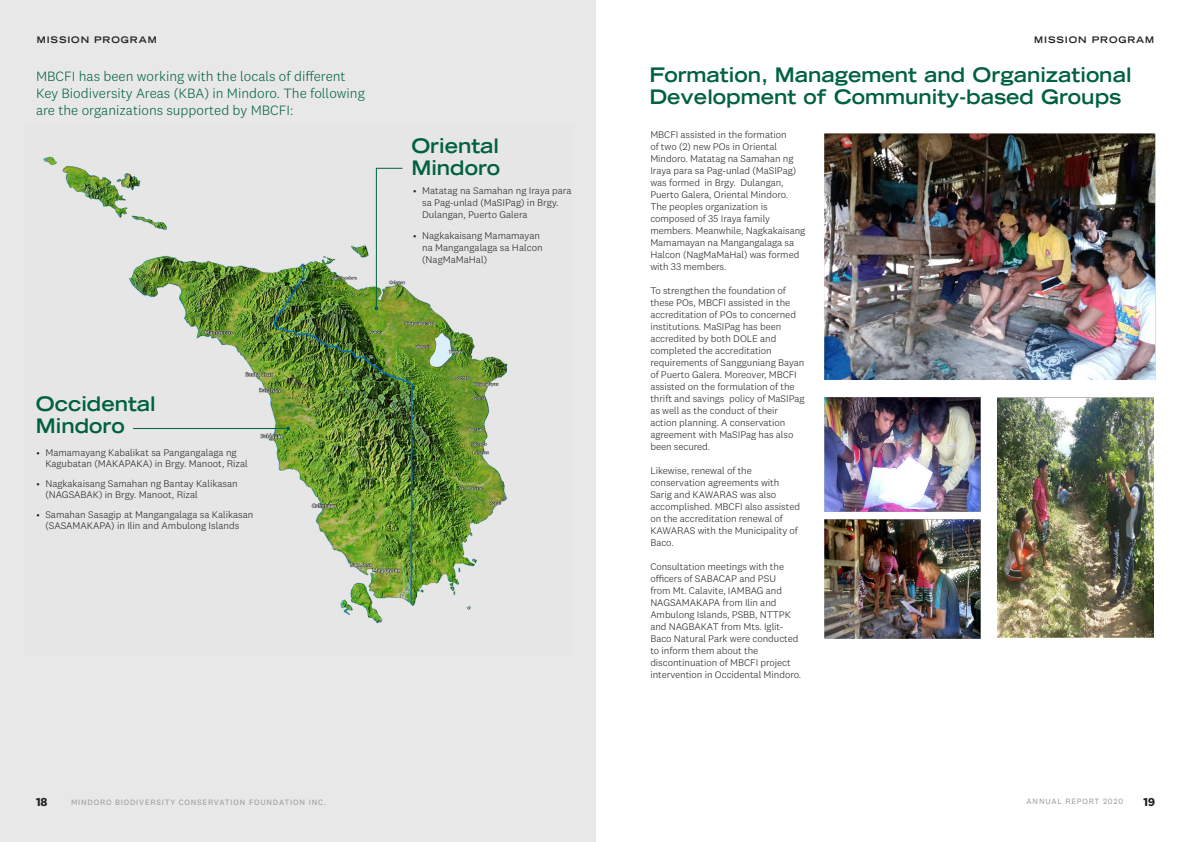
<style>
.page{position:relative;width:1191px;height:842px;background:#fff}
.page>*{position:absolute;margin:0;border:0;box-sizing:border-box;transform-origin:0 0}
.t1{font:700 expanded 20px/22px "Trade Gothic LT Std";color:#006140}
.t2{font:300 14px/16.8px "National 2";color:#006140}
.t3{font:700 12px "National 2";color:#231f20}
.t4{font:300 10px/12px "National 2";letter-spacing:-.005em;color:#241f21}
.t5{font:700 expanded 9px "Trade Gothic LT Std";letter-spacing:.1em;color:#241f21}
.t6{font:8px "National 2";letter-spacing:.1em;color:#939598}
</style>
<div class="page">
<div style="left:0;top:0;width:595px;height:842px;background:#e8e8e8"></div>
<img style="left:43px;top:156px;width:465px;height:468px">
<hr style="left:133px;top:428px;width:155px;height:1px;background:#006140">
<svg style="left:286px;top:426px;width:4px;height:4px"></svg>
<svg style="left:374px;top:167px;width:29px;height:143px"></svg>
<img style="left:824px;top:134px;width:331px;height:246px">
<img style="left:824px;top:398px;width:156px;height:113px">
<img style="left:998px;top:398px;width:156px;height:239px">
<img style="left:824px;top:519px;width:156px;height:119px">
<p class="t5" style="left:37px;top:34px;width:121px">MISSION PROGRAM</p>
<p class="t2" style="left:36px;top:68px;width:330px">MBCFI has been working with the locals of different<br>Key Biodiversity Areas (KBA) in Mindoro. The following are the organizations supported by MBCFI:</p>
<p class="t1" style="left:411px;top:134px;width:90px">Oriental<br>Mindoro</p>
<p class="t4" style="left:422px;top:185px;width:151px;text-indent:-9px">• Matatag na Samahan ng Iraya para sa Pag-unlad (MaSIPag) in Brgy.<br>Dulangan, Puerto Galera</p>
<p class="t4" style="left:422px;top:230px;width:122px;text-indent:-9px">• Nagkakaisang Mamamayan na Mangangalaga sa Halcon (NagMaMaHal)</p>
<p class="t1" style="left:36px;top:392px;width:121px">Occidental</p>
<p class="t1" style="left:36px;top:414px;width:90px">Mindoro</p>
<p class="t4" style="left:45px;top:447px;width:204px;line-height:11px;text-indent:-9px">• Mamamayang Kabalikat sa Pangangalaga ng<br>Kagubatan (MAKAPAKA) in Brgy. Manoot, Rizal</p>
<p class="t4" style="left:45px;top:478px;width:194px;line-height:11px;text-indent:-9px">• Nagkakaisang Samahan ng Bantay Kalikasan (NAGSABAK) in Brgy. Manoot, Rizal</p>
<p class="t4" style="left:36px;top:509px;width:219px;line-height:11px;text-align:center">• Samahan Sasagip at Mangangalaga sa Kalikasan (SASAMAKAPA) in Ilin and Ambulong Islands</p>
<p class="t5" style="left:1034px;top:34px;width:121px">MISSION PROGRAM</p>
<p class="t1" style="left:649px;top:63px;width:483px">Formation, Management and Organizational<br>Development of Community-based Groups</p>
<p class="t4" style="left:650px;top:128px;width:156px">MBCFI assisted in the formation<br>of two (2) new POs in Oriental<br>Mindoro. Matatag na Samahan ng<br>Iraya para sa Pag-unlad (MaSIPag) was formed in Brgy. Dulangan,<br>Puerto Galera, Oriental Mindoro.<br>The peoples organization is composed of 35 Iraya family members. Meanwhile, Nagkakaisang<br>Mamamayan na Mangangalaga sa<br>Halcon (NagMaMaHal) was formed with 33 members.</p>
<p class="t4" style="left:650px;top:284px;width:156px">To strengthen the foundation of these POs, MBCFI assisted in the accreditation of POs to concerned institutions. MaSIPag has been accredited by both DOLE and completed the accreditation requirements of Sangguniang Bayan of Puerto Galera. Moreover, MBCFI assisted on the formulation of the thrift and savings policy of MaSIPag as well as the conduct of their action planning. A conservation agreement with MaSIPag has also been secured.</p>
<p class="t4" style="left:650px;top:464px;width:151px">Likewise, renewal of the conservation agreements with<br>Sarig and KAWARAS was also accomplished. MBCFI also assisted on the accreditation renewal of<br>KAWARAS with the Municipality of<br>Baco.</p>
<p class="t4" style="left:650px;top:560px;width:152px">Consultation meetings with the officers of SABACAP and PSU<br>from Mt. Calavite, IAMBAG and<br>NAGSAMAKAPA from Ilin and<br>Ambulong Islands, PSBB, NTTPK and NAGBAKAT from Mts. Iglit-<br>Baco Natural Park were conducted to inform them about the discontinuation of MBCFI project intervention in Occidental Mindoro.</p>
<p class="t3" style="left:36px;top:794px;width:13px">18</p>
<p class="t6" style="left:71px;top:797px;width:256px">MINDORO BIODIVERSITY CONSERVATION FOUNDATION INC.</p>
<p class="t6" style="left:1026px;top:796px;width:98px">ANNUAL REPORT 2020</p>
<p class="t3" style="left:1143px;top:794px;width:13px">19</p>
</div>
